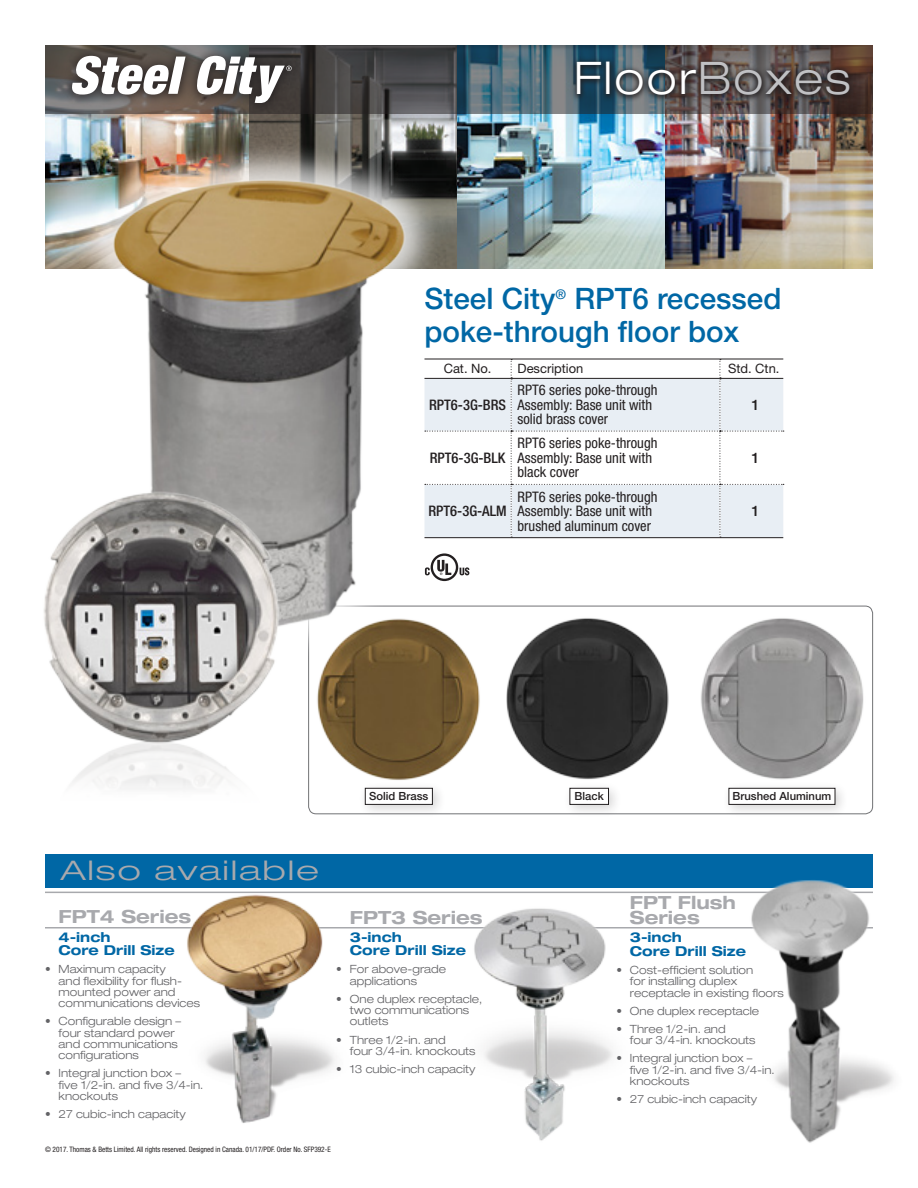
<style>
.page{position:relative;width:918px;height:1188px;background:#fff}
.page>*{position:absolute;margin:0;border:0;box-sizing:border-box;transform-origin:0 0}
.t1{font:300 expanded 45px "Helvetica Neue LT Pro";letter-spacing:.05em;color:#fff}
.t2{font:500 29.55px/33px "Helvetica Neue LT Std";color:#0067a5}
.Nur_Text{font:300 expanded 27px "Helvetica Neue LT Std";letter-spacing:.05em;color:#a8a9ad;scale:1.31 1}
.Nur_Text-2{font:700 expanded 18.15px/15.1px "Helvetica Neue LT Pro";color:#a8a9ad}
.t3{font:condensed 14.55px/14.5px "Helvetica Neue LT Std";color:#231f20}
.t4{font:500 condensed 14.55px "Helvetica Neue LT Std";color:#231f20}
.t5{font:500 14.55px "Helvetica Neue LT Std";color:#231f20}
.Nur_Text-3{font:700 expanded 13.65px/13.6px "Helvetica Neue LT Pro";color:#0067a5}
.t6{font:12.9px "Helvetica Neue LT Std";color:#231f20}
.Nur_Text-4{font:300 expanded 11.4px/11.4px "Helvetica Neue LT Pro";color:#636366}
.t7{font:500 11.25px "Helvetica Neue LT Std";color:#231f20}
.legal{font:condensed 7.5px "Helvetica Neue LT Std";color:#231f20}
.s1{color:#c0c1c4}
</style>
<div class="page">
<img style="left:45px;top:113px;width:205px;height:155px">
<svg style="left:250px;top:113px;width:208px;height:155px;background:#72716b"></svg>
<img style="left:458px;top:113px;width:208px;height:155px">
<img style="left:666px;top:113px;width:207px;height:155px">
<svg style="left:45px;top:45px;width:828px;height:68px;background:#4c5357"></svg>
<img style="left:506px;top:618px;width:163px;height:162px">
<img style="left:701px;top:618px;width:163px;height:162px">
<img style="left:317px;top:632px;width:163px;height:148px">
<div style="left:72px;top:139px;width:371px;height:536px;background:#fff;opacity:.75"></div>
<img style="left:81px;top:154px;width:353px;height:550px">
<img style="left:44px;top:479px;width:250px;height:310px">
<svg style="left:425px;top:553px;width:44px;height:28px"></svg>
<div style="left:45px;top:854px;width:828px;height:34px;background:#0067a5"></div>
<svg style="left:424px;top:359px;width:360px;height:179px"></svg>
<hr style="left:511px;top:537px;width:209px;height:1px;background:#231f20">
<hr style="left:720px;top:537px;width:63px;height:1px;background:#231f20">
<svg style="left:571px;top:56px;width:285px;height:45px;background:#444549"></svg>
<div style="left:61px;top:45px;width:241px;height:69px;background:#231f20;opacity:.87"></div>
<svg style="left:71px;top:56px;width:221px;height:47px"></svg>
<div style="left:563px;top:781px;width:59px;height:37px;background:#231f20;opacity:.2"></div>
<div style="left:570px;top:788px;width:39px;height:16px;background:#fff"></div>
<div style="left:570px;top:788px;width:39px;height:17px;border:1px solid #231f20"></div>
<div style="left:722px;top:781px;width:126px;height:37px;background:#231f20;opacity:.2"></div>
<div style="left:729px;top:788px;width:106px;height:16px;background:#fff"></div>
<div style="left:729px;top:788px;width:106px;height:17px;border:1px solid #231f20"></div>
<div style="left:358px;top:781px;width:88px;height:37px;background:#231f20;opacity:.2"></div>
<div style="left:365px;top:788px;width:67px;height:16px;background:#fff"></div>
<div style="left:365px;top:788px;width:68px;height:17px;border:1px solid #231f20"></div>
<hr style="left:45px;top:892px;width:828px;height:1px;background:#a8a9ad">
<hr style="left:45px;top:927px;width:828px;height:2px;background:#a8a9ad">
<img style="left:183px;top:891px;width:187px;height:232px">
<img style="left:717px;top:880px;width:177px;height:263px">
<img style="left:437px;top:891px;width:205px;height:250px">
<p class="t1" style="left:574px;top:51px;width:278px">Floor<span class="s1">Boxes</span></p>
<p class="t2" style="left:424px;top:281px;width:359px">Steel City<sup>®</sup> RPT6 recessed poke-through floor box</p>
<p class="t6" style="left:444px;top:361px;width:49px">Cat. No.</p>
<p class="t6" style="left:518px;top:361px;width:67px">Description</p>
<p class="t6" style="left:728px;top:361px;width:53px">Std. Ctn.</p>
<p class="t4" style="left:429px;top:396px;width:78px">RPT6-3G-BRS</p>
<p class="t3" style="left:518px;top:383px;width:141px">RPT6 series poke-through<br>Assembly: Base unit with solid brass cover</p>
<p class="t5" style="left:752px;top:396px;width:10px">1</p>
<p class="t4" style="left:430px;top:449px;width:77px">RPT6-3G-BLK</p>
<p class="t4" style="left:428px;top:502px;width:80px">RPT6-3G-ALM</p>
<p class="t3" style="left:518px;top:436px;width:141px">RPT6 series poke-through<br>Assembly: Base unit with black cover</p>
<p class="t3" style="left:518px;top:489px;width:141px">RPT6 series poke-through<br>Assembly: Base unit with brushed aluminum cover</p>
<p class="t5" style="left:752px;top:449px;width:10px">1</p>
<p class="t5" style="left:752px;top:502px;width:10px">1</p>
<p class="t7" style="left:369px;top:790px;width:61px">Solid Brass</p>
<p class="t7" style="left:575px;top:790px;width:31px">Black</p>
<p class="t7" style="left:733px;top:790px;width:100px">Brushed Aluminum</p>
<p class="Nur_Text" style="left:60px;top:854px;width:199px">Also available</p>
<p class="Nur_Text-2" style="left:59px;top:909px;width:134px">FPT4 Series</p>
<p class="Nur_Text-3" style="left:59px;top:929px;width:118px">4-inch<br>Core Drill Size</p>
<p class="Nur_Text-4" style="left:59px;top:963px;width:143px;text-indent:-14px">• Maximum capacity<br>and flexibility for flush&shy;mounted power and communications devices</p>
<p class="Nur_Text-4" style="left:59px;top:1015px;width:124px;text-indent:-14px">• Configurable design – four standard power and communications configurations</p>
<p class="Nur_Text-4" style="left:59px;top:1068px;width:146px;text-indent:-14px">• Integral junction box – five 1/2-in. and five 3/4-in. knockouts</p>
<p class="Nur_Text-4" style="left:45px;top:1108px;width:142px">• 27 cubic-inch capacity</p>
<p class="Nur_Text-2" style="left:350px;top:909px;width:134px">FPT3 Series</p>
<p class="Nur_Text-3" style="left:350px;top:930px;width:118px">3-inch<br>Core Drill Size</p>
<p class="Nur_Text-4" style="left:350px;top:964px;width:98px;text-indent:-14px">• For above-grade applications</p>
<p class="Nur_Text-4" style="left:350px;top:993px;width:134px;text-indent:-14px">• One duplex receptacle, two communications outlets</p>
<p class="Nur_Text-4" style="left:350px;top:1034px;width:127px;text-indent:-14px">• Three 1/2-in. and<br>four 3/4-in. knockouts</p>
<p class="Nur_Text-4" style="left:336px;top:1063px;width:141px">• 13 cubic-inch capacity</p>
<p class="Nur_Text-2" style="left:630px;top:895px;width:108px">FPT Flush<br>Series</p>
<p class="Nur_Text-3" style="left:630px;top:930px;width:118px">3-inch<br>Core Drill Size</p>
<p class="Nur_Text-4" style="left:630px;top:964px;width:155px;text-indent:-14px">• Cost-efficient solution<br>for installing duplex receptacle in existing floors</p>
<p class="Nur_Text-4" style="left:616px;top:1005px;width:144px">• One duplex receptacle</p>
<p class="Nur_Text-4" style="left:630px;top:1023px;width:127px;text-indent:-14px">• Three 1/2-in. and<br>four 3/4-in. knockouts</p>
<p class="Nur_Text-4" style="left:630px;top:1053px;width:146px;text-indent:-14px">• Integral junction box – five 1/2-in. and five 3/4-in. knockouts</p>
<p class="Nur_Text-4" style="left:616px;top:1093px;width:142px">• 27 cubic-inch capacity</p>
<p class="legal" style="left:45px;top:1145px;width:287px">© 2017. Thomas &amp; Betts Limited. All rights reserved. Designed in Canada. 01/17/PDF. Order No. SFP392-E</p>
</div>
